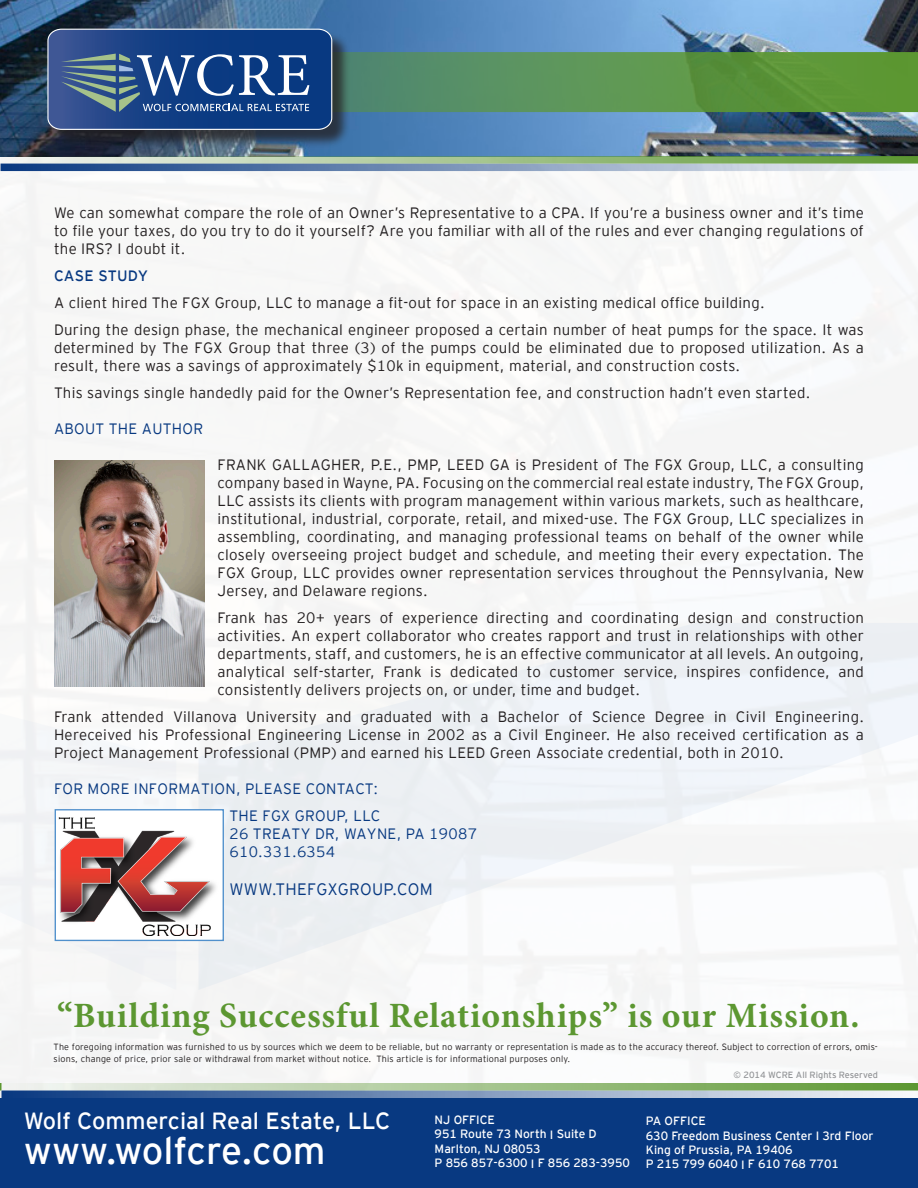
<style>
.page{position:relative;width:918px;height:1188px;background:#fff}
.page>*{position:absolute;margin:0;border:0;box-sizing:border-box;transform-origin:0 0}
.t1{font:37.95px "EY Interstate";color:#fff}
.t2{font:700 35.55px "Minion Pro";letter-spacing:.025em;color:#5c9731}
.t3{font:23.4px "EY Interstate";color:#fff}
.t4{font:300 16.5px "EY Interstate";letter-spacing:.02em;color:#083981}
.t5{font:300 15px/18px "EY Interstate";letter-spacing:.02em;color:#231f20;text-align:justify}
.t6{font:300 15px "EY Interstate";letter-spacing:.02em;color:#083981}
.t7{font:15px "EY Interstate";letter-spacing:.02em;color:#083981}
.t8{font:12px/14.4px "EY Interstate";color:#fff}
.t9{font:300 9px/12px "EY Interstate";letter-spacing:.02em;color:#231f20}
.t10{font:9px "EY Interstate";color:#939598}
</style>
<div class="page">
<img style="left:0;top:156px;width:918px;height:927px">
<div style="left:0;top:713px;width:176px;height:277px;background:#f5f7f7"></div>
<svg style="left:198px;top:623px;width:720px;height:367px;fill:#f1f5f6"></svg>
<img style="left:0;top:0;width:918px;height:156px">
<div style="left:0;top:1098px;width:918px;height:90px;background:#083981"></div>
<svg style="left:0;top:52px;width:918px;height:60px;background:#558b4e"></svg>
<div style="left:50px;top:31px;width:301px;height:117px;background:#231f20;opacity:.75"></div>
<svg style="left:47px;top:29px;width:285px;height:101px;background:#355a92"></svg>
<svg style="left:0;top:1083px;width:2px;height:105px"></svg>
<svg style="left:1px;top:164px;width:917px;height:7px;background:#7e96bb"></svg>
<svg style="left:1px;top:156px;width:917px;height:8px;background:#9cbb8e"></svg>
<svg style="left:2px;top:1090px;width:916px;height:8px;background:#839bba"></svg>
<svg style="left:2px;top:1083px;width:916px;height:7px;background:#a8c693"></svg>
<img style="left:54px;top:461px;width:151px;height:226px">
<div style="left:55px;top:810px;width:168px;height:130px;background:#fff"></div>
<img style="left:58px;top:818px;width:158px;height:117px">
<div style="left:55px;top:809px;width:169px;height:132px;border:1px solid #5090cc"></div>
<p class="t5" style="left:54px;top:203px;width:812px">We can somewhat compare the role of an Owner’s Representative to a CPA. If you’re a business owner and it’s time to file your taxes, do you try to do it yourself? Are you familiar with all of the rules and ever changing regulations of the IRS? I doubt it.</p>
<p class="t7" style="left:54px;top:265px;width:96px">CASE STUDY</p>
<p class="t5" style="left:54px;top:293px;width:712px">A client hired The FGX Group, LLC to manage a fit-out for space in an existing medical office building.</p>
<p class="t5" style="left:54px;top:320px;width:811px">During the design phase, the mechanical engineer proposed a certain number of heat pumps for the space. It was determined by The FGX Group that three (3) of the pumps could be eliminated due to proposed utilization. As a result, there was a savings of approximately $10k in equipment, material, and construction costs.</p>
<p class="t5" style="left:54px;top:383px;width:758px">This savings single handedly paid for the Owner’s Representation fee, and construction hadn’t even started.</p>
<p class="t6" style="left:54px;top:418px;width:151px">ABOUT THE AUTHOR</p>
<p class="t5" style="left:218px;top:455px;width:648px">FRANK GALLAGHER, P.E., PMP, LEED GA is President of The FGX Group, LLC, a consulting company based in Wayne, PA. Focusing on the commercial real estate industry, The FGX Group, LLC assists its clients with program management within various markets, such as healthcare, institutional, industrial, corporate, retail, and mixed-use. The FGX Group, LLC specializes in assembling, coordinating, and managing professional teams on behalf of the owner while closely overseeing project budget and schedule, and meeting their every expectation. The FGX Group, LLC provides owner representation services throughout the Pennsylvania, New Jersey, and Delaware regions.</p>
<p class="t5" style="left:218px;top:608px;width:648px">Frank has 20+ years of experience directing and coordinating design and construction activities. An expert collaborator who creates rapport and trust in relationships with other departments, staff, and customers, he is an effective communicator at all levels. An outgoing, analytical self-starter, Frank is dedicated to customer service, inspires confidence, and consistently delivers projects on, or under, time and budget.</p>
<p class="t5" style="left:54px;top:707px;width:812px">Frank attended Villanova University and graduated with a Bachelor of Science Degree in Civil Engineering.<br>Hereceived his Professional Engineering License in 2002 as a Civil Engineer. He also received certification as a Project Management Professional (PMP) and earned his LEED Green Associate credential, both in 2010.</p>
<p class="t6" style="left:54px;top:778px;width:326px">FOR MORE INFORMATION, PLEASE CONTACT:</p>
<p class="t6" style="left:230px;top:805px;width:152px">THE FGX GROUP, LLC</p>
<p class="t6" style="left:230px;top:823px;width:249px">26 TREATY DR, WAYNE, PA 19087</p>
<p class="t6" style="left:230px;top:841px;width:107px">610.331.6354</p>
<p class="t4" style="left:230px;top:877px;width:205px">WWW.THEFGXGROUP.COM</p>
<h2 class="t2" style="left:57px;top:991px;width:804px">“Building Successful Relationships” is our Mission.</h2>
<p class="t9" style="left:54px;top:1040px;width:826px">The foregoing information was furnished to us by sources which we deem to be reliable, but no warranty or representation is made as to the accuracy thereof. Subject to correction of errors, omis&shy;sions, change of price, prior sale or withdrawal from market without notice. This article is for informational purposes only.</p>
<p class="t10" style="left:734px;top:1069px;width:146px">© 2014 WCRE All Rights Reserved</p>
<h3 class="t3" style="left:24px;top:1104px;width:368px">Wolf Commercial Real Estate, LLC</h3>
<p class="t8" style="left:435px;top:1112px;width:197px">NJ OFFICE<br>951 Route 73 North I Suite D<br>Marlton, NJ 08053<br>P 856 857-6300 I F 856 283-3950</p>
<p class="t8" style="left:646px;top:1113px;width:229px">PA OFFICE<br>630 Freedom Business Center I 3rd Floor<br>King of Prussia, PA 19406<br>P 215 799 6040 I F 610 768 7701</p>
<h1 class="t1" style="left:24px;top:1124px;width:303px">www.wolfcre.com</h1>
</div>
